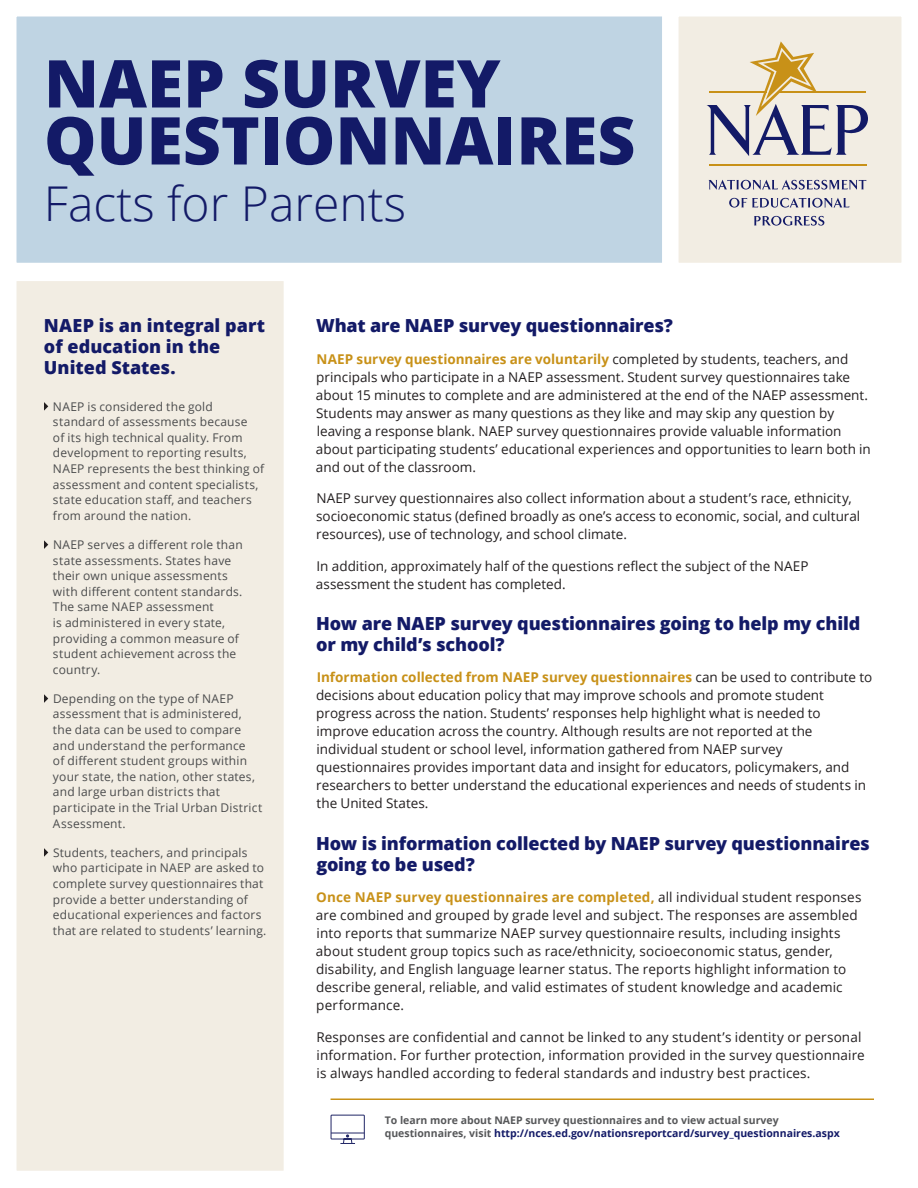
<style>
.page{position:relative;width:918px;height:1188px;background:#fff}
.page>*{position:absolute;margin:0;border:0;box-sizing:border-box;transform-origin:0 0}
.t1{font:800 66px/57px "Open Sans";color:#131a67}
.t2{font:300 48px "Open Sans";color:#131a67}
.Intro_Statement_or_Q{font:800 18px/21px "Open Sans";letter-spacing:-.01em;color:#131a67}
.Body_Text{font:800 18px/21px "Open Sans";letter-spacing:-.01em;color:#131a67}
.Sidebar_Headline{font:800 18px/21px "Open Sans";color:#131a67}
.Intro_Statement_or_Q-2{font:13.5px/18px "Open Sans";letter-spacing:.01em;color:#231f20}
.Body_Text-2{font:13.5px/18px "Open Sans";color:#231f20}
.Sidebar_Text{font:12px/15.6px "Open Sans";letter-spacing:.015em;color:#4b4c4d}
.t3{font:700 10.5px/12.6px "Open Sans";color:#57585a}
.s1{font-weight:700;color:#c89118}
.s2{color:#131a67}
</style>
<div class="page">
<div style="left:8px;top:8px;width:670px;height:263px;background:#bfd4e3"></div>
<div style="left:0;top:0;width:686px;height:279px;border:16px solid #fff"></div>
<div style="left:670px;top:8px;width:240px;height:263px;background:#f2ede3"></div>
<div style="left:662px;top:0;width:256px;height:279px;border:16px solid #fff"></div>
<div style="left:8px;top:273px;width:284px;height:906px;background:#f2ede3"></div>
<div style="left:0;top:265px;width:300px;height:922px;border:16px solid #fff"></div>
<svg style="left:708px;top:180px;width:158px;height:10px"></svg>
<svg style="left:729px;top:198px;width:120px;height:10px"></svg>
<svg style="left:754px;top:216px;width:70px;height:10px"></svg>
<hr style="left:709px;top:165px;width:157px;height:1px;background:#c89118">
<svg style="left:707px;top:41px;width:161px;height:115px"></svg>
<svg style="left:44px;top:402px;width:4px;height:9px"></svg>
<svg style="left:44px;top:540px;width:4px;height:9px"></svg>
<svg style="left:44px;top:694px;width:4px;height:9px"></svg>
<svg style="left:44px;top:848px;width:4px;height:9px"></svg>
<svg style="left:330px;top:1114px;width:35px;height:30px"></svg>
<hr style="left:331px;top:1133px;width:33px;height:1px;background:#242968">
<hr style="left:331px;top:1099px;width:543px;height:1px;background:#c89118">
<p class="t1" style="left:44px;top:52px;width:593px">NAEP SURVEY<br>QUESTIONNAIRES</p>
<p class="t2" style="left:44px;top:171px;width:364px">Facts for Parents</p>
<p class="Sidebar_Headline" style="left:44px;top:314px;width:223px">NAEP is an integral part of education in the<br>United States.</p>
<p class="Sidebar_Text" style="left:53px;top:398px;width:213px">NAEP is considered the gold standard of assessments because<br>of its high technical quality. From development to reporting results, NAEP represents the best thinking of assessment and content specialists, state education staff, and teachers from around the nation.</p>
<p class="Sidebar_Text" style="left:53px;top:536px;width:191px">NAEP serves a different role than state assessments. States have their own unique assessments with different content standards.<br>The same NAEP assessment<br>is administered in every state, providing a common measure of student achievement across the country.</p>
<p class="Sidebar_Text" style="left:53px;top:690px;width:211px">Depending on the type of NAEP assessment that is administered, the data can be used to compare and understand the performance<br>of different student groups within your state, the nation, other states, and large urban districts that participate in the Trial Urban District<br>Assessment.</p>
<p class="Sidebar_Text" style="left:53px;top:844px;width:215px">Students, teachers, and principals who participate in NAEP are asked to complete survey questionnaires that provide a better understanding of educational experiences and factors that are related to students’ learning.</p>
<p class="Intro_Statement_or_Q" style="left:316px;top:314px;width:358px">What are NAEP survey questionnaires?</p>
<p class="Intro_Statement_or_Q-2" style="left:316px;top:349px;width:556px"><span class="s1">NAEP survey questionnaires are voluntarily</span> completed by students, teachers, and principals who participate in a NAEP assessment. Student survey questionnaires take about 15 minutes to complete and are administered at the end of the NAEP assessment.<br>Students may answer as many questions as they like and may skip any question by leaving a response blank. NAEP survey questionnaires provide valuable information about participating students’ educational experiences and opportunities to learn both in and out of the classroom.</p>
<p class="Body_Text-2" style="left:316px;top:489px;width:546px">NAEP survey questionnaires also collect information about a student’s race, ethnicity, socioeconomic status (defined broadly as one’s access to economic, social, and cultural resources), use of technology, and school climate.</p>
<p class="Body_Text-2" style="left:316px;top:556px;width:494px">In addition, approximately half of the questions reflect the subject of the NAEP assessment the student has completed.</p>
<p class="Body_Text" style="left:316px;top:612px;width:546px">How are NAEP survey questionnaires going to help my child or my child’s school?</p>
<p class="Body_Text-2" style="left:316px;top:668px;width:558px"><span class="s1">Information collected from NAEP survey questionnaires</span> can be used to contribute to decisions about education policy that may improve schools and promote student progress across the nation. Students’ responses help highlight what is needed to improve education across the country. Although results are not reported at the individual student or school level, information gathered from NAEP survey questionnaires provides important data and insight for educators, policymakers, and researchers to better understand the educational experiences and needs of students in the United States.</p>
<p class="Intro_Statement_or_Q" style="left:316px;top:832px;width:555px">How is information collected by NAEP survey questionnaires going to be used?</p>
<p class="Intro_Statement_or_Q-2" style="left:316px;top:888px;width:547px"><span class="s1">Once NAEP survey questionnaires are completed,</span> all individual student responses are combined and grouped by grade level and subject. The responses are assembled into reports that summarize NAEP survey questionnaire results, including insights about student group topics such as race/ethnicity, socioeconomic status, gender, disability, and English language learner status. The reports highlight information to describe general, reliable, and valid estimates of student knowledge and academic performance.</p>
<p class="Intro_Statement_or_Q-2" style="left:316px;top:1027px;width:550px">Responses are confidential and cannot be linked to any student’s identity or personal information. For further protection, information provided in the survey questionnaire is always handled according to federal standards and industry best practices.</p>
<p class="t3" style="left:385px;top:1114px;width:456px">To learn more about NAEP survey questionnaires and to view actual survey questionnaires, visit <span class="s2">http://nces.ed.gov/nationsreportcard/survey_questionnaires.aspx</span></p>
</div>
